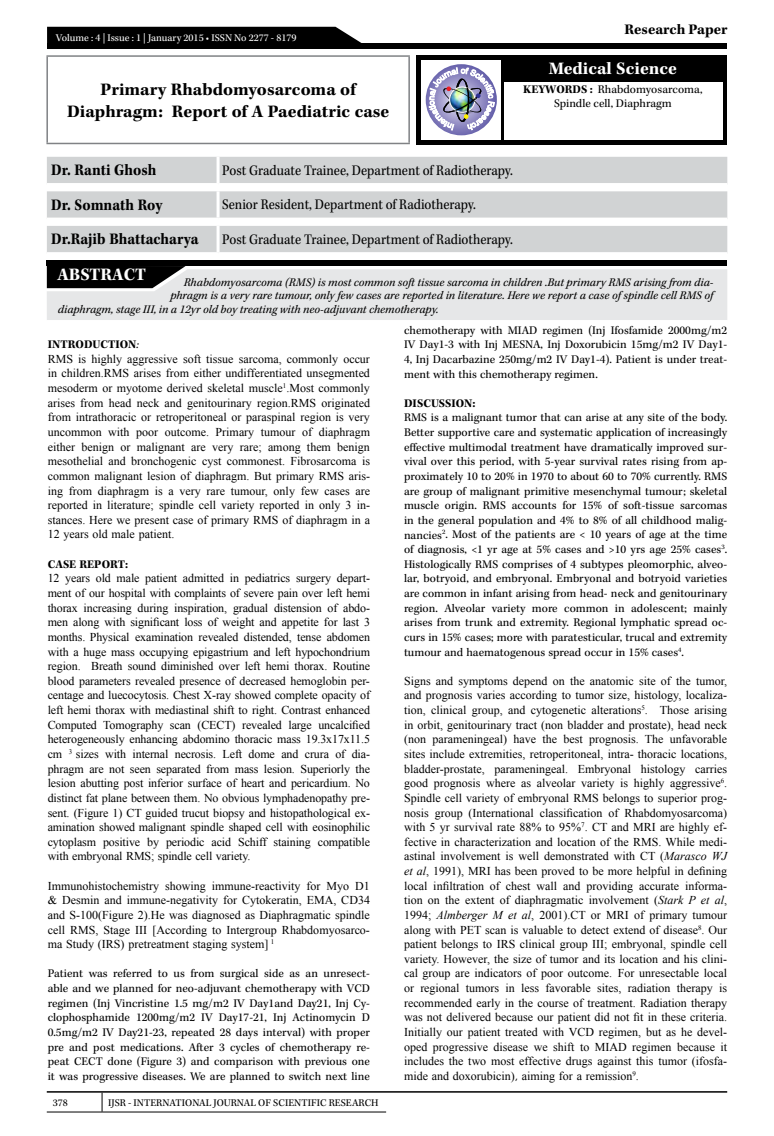
<style>
.page{position:relative;width:774px;height:1136px;background:#fff}
.page>*{position:absolute;margin:0;border:0;box-sizing:border-box;transform-origin:0 0}
.t1{font:700 18px/21.6px "Kepler Std";color:#000;text-align:center}
.t2{font:700 18px "Kepler Std";color:#fff}
.t3{font:700 16.5px "Kepler Std";color:#000;scale:.9 1}
.t4{font:15px "Kepler Std";color:#000;scale:.9 1}
.t5{font:700 15px "Kepler Std";color:#000}
.t6{font:12px/14.7px "Times New Roman";color:#000;text-align:justify}
.t7{font:12px/14.5px "Kepler Std";color:#000;text-align:justify}
.t8{font:italic 12px "Kepler Std";color:#000}
.t9{font:700 12px "Kepler Std";letter-spacing:.005em;color:#000}
.t10{font:10.5px "Kepler Std";color:#000}
.t11{font:10.5px "Kepler Std";color:#fff}
.s1{font-weight:700}
.s2{font-weight:400;font-style:italic}
.s3{font-style:italic}
.s4{font-family:"Century Gothic"}
</style>
<div class="page">
<hr style="left:47px;top:1090px;width:680px;height:2px;background:#000">
<svg style="left:102px;top:1092px;width:1px;height:19px"></svg>
<hr style="left:47px;top:1111px;width:55px;height:1px;background:#000">
<hr style="left:102px;top:1111px;width:284px;height:1px;background:#000">
<div style="left:47px;top:43px;width:680px;height:6px;background:#000"></div>
<div style="left:47px;top:27px;width:315px;height:16px;background:#000"></div>
<div style="left:416px;top:55px;width:311px;height:90px;background:#000"></div>
<div style="left:421px;top:60px;width:80px;height:79px;background:#fff"></div>
<svg style="left:426px;top:64px;width:71px;height:71px"></svg>
<img style="left:429px;top:68px;width:65px;height:62px">
<div style="left:504px;top:82px;width:219px;height:57px;background:#fff"></div>
<div style="left:47px;top:157px;width:680px;height:26px;background:#d1d3d4"></div>
<hr style="left:217px;top:157px;width:3px;height:26px;background:#fff">
<div style="left:47px;top:191px;width:680px;height:26px;background:#d1d3d4"></div>
<hr style="left:217px;top:191px;width:3px;height:26px;background:#fff">
<div style="left:47px;top:226px;width:680px;height:26px;background:#d1d3d4"></div>
<hr style="left:217px;top:226px;width:3px;height:26px;background:#fff">
<hr style="left:46px;top:55px;width:364px;height:2px;background:#808285">
<hr style="left:46px;top:57px;width:2px;height:86px;background:#808285">
<hr style="left:408px;top:57px;width:2px;height:86px;background:#808285">
<hr style="left:46px;top:143px;width:364px;height:1px;background:#808285">
<svg style="left:47px;top:266px;width:680px;height:54px;background:#d6d7d8"></svg>
<div style="left:47px;top:260px;width:680px;height:6px;background:#000"></div>
<p class="t11" style="left:56px;top:32px;width:242px">Volume : 4 | Issue : 1 | January 2015 • ISSN No 2277 - 8179</p>
<p class="t5" style="left:625px;top:21px;width:104px">Research Paper</p>
<h1 class="t2" style="left:549px;top:59px;width:130px">Medical Science</h1>
<h1 class="t1" style="left:67px;top:79px;width:324px">Primary Rhabdomyosarcoma of<br>Diaphragm: Report of A Paediatric case</h1>
<p class="t7" style="left:523px;top:83px;width:181px;line-height:13.5px;text-align:center"><span class="s1">KEYWORDS :</span> Rhabdomyosarcoma,<br>Spindle cell, Diaphragm</p>
<h2 class="t3" style="left:51px;top:161px;width:119px">Dr. Ranti Ghosh</h2>
<p class="t4" style="left:222px;top:162px;width:324px">Post Graduate Trainee, Department of Radiotherapy.</p>
<h2 class="t3" style="left:51px;top:195px;width:125px">Dr. Somnath Roy</h2>
<p class="t4" style="left:222px;top:196px;width:283px">Senior Resident, Department of Radiotherapy.</p>
<h2 class="t3" style="left:51px;top:230px;width:165px">Dr.Rajib Bhattacharya</h2>
<p class="t4" style="left:222px;top:231px;width:324px">Post Graduate Trainee, Department of Radiotherapy.</p>
<h1 class="t2" style="left:57px;top:264px;width:90px">ABSTRACT</h1>
<p class="t8" style="left:184px;top:275px;width:531px">Rhabdomyosarcoma (RMS) is most common soft tissue sarcoma in children .But primary RMS arising from dia-</p>
<p class="t8" style="left:170px;top:288px;width:544px">phragm is a very rare tumour, only few cases are reported in literature. Here we report a case of spindle cell RMS of</p>
<p class="t8" style="left:58px;top:302px;width:382px">diaphragm, stage III, in a 12yr old boy treating with neo-adjuvant chemotherapy.</p>
<p class="t9" style="left:48px;top:337px;width:92px">INTRODUCTION<span class="s2">:</span></p>
<p class="t6" style="left:48px;top:351px;width:324px">RMS is highly aggressive soft tissue sarcoma, commonly occur in children.RMS arises from either undifferentiated unsegmented mesoderm or myotome derived skeletal muscle<sup>1</sup>.Most commonly arises from head neck and genitourinary region.RMS originated from intrathoracic or retroperitoneal or paraspinal region is very uncommon with poor outcome. Primary tumour of diaphragm either benign or malignant are very rare; among them benign mesothelial and bronchogenic cyst commonest. Fibrosarcoma is common malignant lesion of diaphragm. But primary RMS aris&shy;ing from diaphragm is a very rare tumour, only few cases are reported in literature; spindle cell variety reported in only 3 in&shy;stances. Here we present case of primary RMS of diaphragm in a 12 years old male patient.</p>
<p class="t9" style="left:48px;top:557px;width:82px">CASE REPORT:</p>
<p class="t6" style="left:48px;top:571px;width:324px">12 years old male patient admitted in pediatrics surgery depart&shy;ment of our hospital with complaints of severe pain over left hemi thorax increasing during inspiration, gradual distension of abdo&shy;men along with significant loss of weight and appetite for last 3 months. Physical examination revealed distended, tense abdomen with a huge mass occupying epigastrium and left hypochondrium region. Breath sound diminished over left hemi thorax. Routine blood parameters revealed presence of decreased hemoglobin per&shy;centage and luecocytosis. Chest X-ray showed complete opacity of left hemi thorax with mediastinal shift to right. Contrast enhanced Computed Tomography scan (CECT) revealed large uncalcified heterogeneously enhancing abdomino thoracic mass 19.3x17x11.5 cm <sup>3</sup> sizes with internal necrosis. Left dome and crura of dia&shy;phragm are not seen separated from mass lesion. Superiorly the lesion abutting post inferior surface of heart and pericardium. No distinct fat plane between them. No obvious lymphadenopathy pre&shy;sent. (Figure 1) CT guided trucut biopsy and histopathological ex&shy;amination showed malignant spindle shaped cell with eosinophilic cytoplasm positive by periodic acid Schiff staining compatible with embryonal RMS; spindle cell variety.</p>
<p class="t6" style="left:48px;top:878px;width:324px">Immunohistochemistry showing immune-reactivity for Myo D1 &amp; Desmin and immune-negativity for Cytokeratin, EMA, CD34 and S-100(Figure 2).He was diagnosed as Diaphragmatic spindle cell RMS, Stage III [According to Intergroup Rhabdomyosarco&shy;ma Study (IRS) pretreatment staging system] <sup>1</sup></p>
<p class="t7" style="left:48px;top:966px;width:324px">Patient was referred to us from surgical side as an unresect&shy;able and we planned for neo-adjuvant chemotherapy with VCD regimen (Inj Vincristine 1.5 mg/m2 IV Day1and Day21, Inj Cy&shy;clophosphamide 1200mg/m2 IV Day17-21, Inj Actinomycin D 0.5mg/m2 IV Day21-23, repeated 28 days interval) with proper pre and post medications. After 3 cycles of chemotherapy re&shy;peat CECT done (Figure 3) and comparison with previous one it was progressive diseases. We are planned to switch next line</p>
<p class="t7" style="left:404px;top:323px;width:325px">chemotherapy with MIAD regimen (Inj Ifosfamide 2000mg/m2<br>IV Day1-3 with Inj MESNA, Inj Doxorubicin 15mg/m2 IV Day1- 4, Inj Dacarbazine 250mg/m2 IV Day1-4). Patient is under treat&shy;ment with this chemotherapy regimen.</p>
<p class="t9" style="left:404px;top:396px;width:73px">DISCUSSION:</p>
<p class="t7" style="left:404px;top:411px;width:325px">RMS is a malignant tumor that can arise at any site of the body.<br>Better supportive care and systematic application of increasingly effective multimodal treatment have dramatically improved sur&shy;vival over this period, with 5-year survival rates rising from ap&shy;proximately 10 to 20% in 1970 to about 60 to 70% currently. RMS are group of malignant primitive mesenchymal tumour; skeletal muscle origin. RMS accounts for 15% of soft-tissue sarcomas in the general population and 4% to 8% of all childhood malig&shy;nancies<sup>2</sup>. Most of the patients are &lt; 10 years of age at the time of diagnosis, &lt;1 yr age at 5% cases and &gt;10 yrs age 25% cases<sup>3</sup>.<br>Histologically RMS comprises of 4 subtypes pleomorphic, alveo&shy;lar, botryoid, and embryonal. Embryonal and botryoid varieties are common in infant arising from head- neck and genitourinary region. Alveolar variety more common in adolescent; mainly arises from trunk and extremity. Regional lymphatic spread oc&shy;curs in 15% cases; more with paratesticular, trucal and extremity tumour and haematogenous spread occur in 15% cases<sup>4</sup>.</p>
<p class="t6" style="left:404px;top:673px;width:325px">Signs and symptoms depend on the anatomic site of the tumor, and prognosis varies according to tumor size, histology, localiza&shy;tion, clinical group, and cytogenetic alterations<sup>5</sup>. Those arising in orbit, genitourinary tract (non bladder and prostate), head neck (non parameningeal) have the best prognosis. The unfavorable sites include extremities, retroperitoneal, intra- thoracic locations, bladder-prostate, parameningeal. Embryonal histology carries good prognosis where as alveolar variety is highly aggressive<sup>6</sup>.<br>Spindle cell variety of embryonal RMS belongs to superior prog&shy;nosis group (International classification of Rhabdomyosarcoma) with 5 yr survival rate 88% to 95%<sup>7</sup>. CT and MRI are highly ef&shy;fective in characterization and location of the RMS. While medi&shy;astinal involvement is well demonstrated with CT (<span class="s3">Marasco WJ et al</span>, 1991), MRI has been proved to be more helpful in defining local infiltration of chest wall and providing accurate informa&shy;tion on the extent of diaphragmatic involvement (<span class="s3">Stark P et al</span>, 1994; <span class="s3">Almberger M et al</span>, 2001).CT or MRI of primary tumour along with PET scan is valuable to detect extend of disease<sup>8</sup>. Our patient belongs to IRS clinical group III; embryonal, spindle cell variety. However, the size of tumor and its location and his clini&shy;cal group are indicators of poor outcome. For unresectable local or regional tumors in less favorable sites, radiation therapy is recommended early in the course of treatment. Radiation therapy was not delivered because our patient did not fit in these criteria.<br>Initially our patient treated with VCD regimen, but as he devel&shy;oped progressive disease we shift to MIAD regimen because it includes the two most effective drugs against this tumor (ifosfa&shy;mide and doxorubicin)<span class="s4">,</span> aiming for a remission<sup>9</sup>.</p>
<p class="t10" style="left:53px;top:1096px;width:17px">378</p>
<p class="t10" style="left:108px;top:1096px;width:272px">IJSR - INTERNATIONAL JOURNAL OF SCIENTIFIC RESEARCH</p>
</div>
